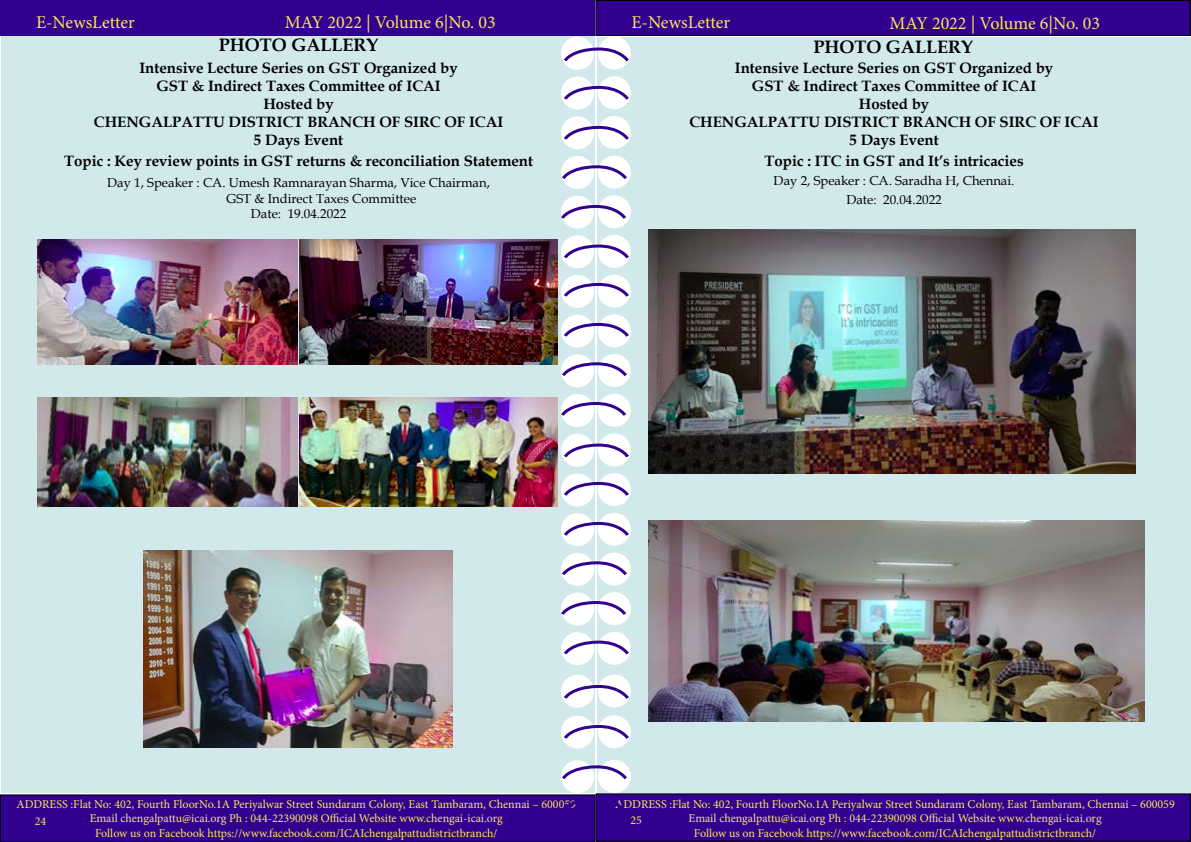
<style>
.page{position:relative;width:1191px;height:842px;background:#fff}
.page>*{position:absolute;margin:0;border:0;box-sizing:border-box;transform-origin:0 0}
.t1{font:18px "Minion Pro";color:#fce85d}
.t2{font:700 18px "Book Antiqua";color:#000}
.t3{font:700 15px/18px "Book Antiqua";color:#000;text-align:center}
.t4{font:13px/19px "Book Antiqua";color:#000;text-align:center}
.t5{font:12px/14.4px "Minion Pro";color:#fce85d;text-align:center}
</style>
<div class="page">
<div style="left:1px;top:36px;width:593px;height:757px;background:#d2e9ec"></div>
<div style="left:597px;top:37px;width:593px;height:757px;background:#d2e9ec"></div>
<div style="left:0;top:0;width:595px;height:36px;background:#32008f"></div>
<div style="left:596px;top:0;width:594px;height:36px;background:#32008f"></div>
<div style="left:595px;top:0;width:595px;height:36px;border:1px solid #000"></div>
<div style="left:596px;top:794px;width:594px;height:47px;background:#32008f"></div>
<div style="left:595px;top:793px;width:596px;height:49px;border:1px solid #000"></div>
<div style="left:598px;top:36px;width:33px;height:34px;background:#fff;border-radius:50%"></div>
<div style="left:561px;top:37px;width:33px;height:33px;background:#fff;border-radius:50%"></div>
<div style="left:598px;top:76px;width:33px;height:33px;background:#fff;border-radius:50%"></div>
<div style="left:561px;top:77px;width:33px;height:33px;background:#fff;border-radius:50%"></div>
<div style="left:598px;top:116px;width:33px;height:33px;background:#fff;border-radius:50%"></div>
<div style="left:561px;top:116px;width:33px;height:33px;background:#fff;border-radius:50%"></div>
<div style="left:598px;top:156px;width:33px;height:33px;background:#fff;border-radius:50%"></div>
<div style="left:561px;top:156px;width:33px;height:33px;background:#fff;border-radius:50%"></div>
<div style="left:598px;top:195px;width:33px;height:33px;background:#fff;border-radius:50%"></div>
<div style="left:561px;top:196px;width:33px;height:33px;background:#fff;border-radius:50%"></div>
<div style="left:598px;top:235px;width:33px;height:33px;background:#fff;border-radius:50%"></div>
<div style="left:561px;top:235px;width:33px;height:33px;background:#fff;border-radius:50%"></div>
<div style="left:598px;top:275px;width:33px;height:33px;background:#fff;border-radius:50%"></div>
<div style="left:561px;top:275px;width:33px;height:33px;background:#fff;border-radius:50%"></div>
<div style="left:598px;top:314px;width:33px;height:33px;background:#fff;border-radius:50%"></div>
<div style="left:561px;top:315px;width:33px;height:33px;background:#fff;border-radius:50%"></div>
<div style="left:598px;top:354px;width:33px;height:33px;background:#fff;border-radius:50%"></div>
<div style="left:561px;top:354px;width:33px;height:33px;background:#fff;border-radius:50%"></div>
<div style="left:598px;top:394px;width:33px;height:33px;background:#fff;border-radius:50%"></div>
<div style="left:561px;top:394px;width:33px;height:33px;background:#fff;border-radius:50%"></div>
<div style="left:598px;top:433px;width:33px;height:33px;background:#fff;border-radius:50%"></div>
<div style="left:561px;top:434px;width:33px;height:33px;background:#fff;border-radius:50%"></div>
<div style="left:598px;top:473px;width:33px;height:33px;background:#fff;border-radius:50%"></div>
<div style="left:561px;top:473px;width:33px;height:33px;background:#fff;border-radius:50%"></div>
<div style="left:598px;top:513px;width:33px;height:33px;background:#fff;border-radius:50%"></div>
<div style="left:561px;top:513px;width:33px;height:33px;background:#fff;border-radius:50%"></div>
<div style="left:598px;top:552px;width:33px;height:33px;background:#fff;border-radius:50%"></div>
<div style="left:561px;top:553px;width:33px;height:33px;background:#fff;border-radius:50%"></div>
<div style="left:598px;top:592px;width:33px;height:33px;background:#fff;border-radius:50%"></div>
<div style="left:561px;top:592px;width:33px;height:33px;background:#fff;border-radius:50%"></div>
<div style="left:598px;top:632px;width:33px;height:33px;background:#fff;border-radius:50%"></div>
<div style="left:561px;top:632px;width:33px;height:33px;background:#fff;border-radius:50%"></div>
<div style="left:598px;top:674px;width:33px;height:33px;background:#fff;border-radius:50%"></div>
<div style="left:561px;top:675px;width:33px;height:33px;background:#fff;border-radius:50%"></div>
<div style="left:598px;top:715px;width:33px;height:33px;background:#fff;border-radius:50%"></div>
<div style="left:561px;top:715px;width:33px;height:34px;background:#fff;border-radius:50%"></div>
<div style="left:598px;top:760px;width:33px;height:33px;background:#fff;border-radius:50%"></div>
<div style="left:561px;top:760px;width:33px;height:33px;background:#fff;border-radius:50%"></div>
<svg style="left:562px;top:45px;width:68px;height:19px"></svg>
<svg style="left:562px;top:441px;width:68px;height:19px"></svg>
<svg style="left:562px;top:242px;width:68px;height:19px"></svg>
<svg style="left:562px;top:638px;width:68px;height:19px"></svg>
<svg style="left:562px;top:84px;width:68px;height:18px"></svg>
<svg style="left:562px;top:480px;width:68px;height:18px"></svg>
<svg style="left:562px;top:281px;width:68px;height:18px"></svg>
<svg style="left:562px;top:683px;width:68px;height:18px"></svg>
<svg style="left:562px;top:124px;width:68px;height:18px"></svg>
<svg style="left:562px;top:520px;width:68px;height:18px"></svg>
<svg style="left:562px;top:321px;width:68px;height:18px"></svg>
<svg style="left:562px;top:723px;width:68px;height:18px"></svg>
<svg style="left:561px;top:163px;width:68px;height:18px"></svg>
<svg style="left:561px;top:559px;width:68px;height:18px"></svg>
<svg style="left:561px;top:360px;width:68px;height:18px"></svg>
<svg style="left:561px;top:763px;width:67px;height:18px"></svg>
<svg style="left:561px;top:203px;width:65px;height:18px"></svg>
<svg style="left:561px;top:599px;width:65px;height:18px"></svg>
<svg style="left:561px;top:400px;width:67px;height:18px"></svg>
<div style="left:0;top:794px;width:628px;height:48px;background:#32008f"></div>
<img style="left:37px;top:239px;width:520px;height:125px">
<img style="left:37px;top:397px;width:520px;height:110px">
<img style="left:143px;top:550px;width:310px;height:197px">
<img style="left:649px;top:229px;width:486px;height:244px">
<img style="left:649px;top:521px;width:495px;height:201px">
<h1 class="t1" style="left:36px;top:10px;width:100px">E-NewsLetter</h1>
<h1 class="t1" style="left:285px;top:10px;width:212px">MAY 2022 | Volume 6|No. 03</h1>
<h1 class="t2" style="left:219px;top:32px;width:161px">PHOTO GALLERY</h1>
<p class="t3" style="left:94px;top:59px;width:411px">Intensive Lecture Series on GST Organized by<br>GST &amp; Indirect Taxes Committee of ICAI<br>Hosted by<br>CHENGALPATTU DISTRICT BRANCH OF SIRC OF ICAI<br>5 Days Event</p>
<p class="t3" style="left:64px;top:152px;width:470px">Topic : Key review points in GST returns &amp; reconciliation Statement</p>
<p class="t4" style="left:107px;top:173px;width:384px">Day 1, Speaker : CA. Umesh Ramnarayan Sharma, Vice Chairman,</p>
<p class="t4" style="left:226px;top:189px;width:191px">GST &amp; Indirect Taxes Committee</p>
<p class="t4" style="left:251px;top:204px;width:97px">Date: 19.04.2022</p>
<h1 class="t1" style="left:631px;top:10px;width:100px">E-NewsLetter</h1>
<h1 class="t1" style="left:889px;top:11px;width:212px">MAY 2022 | Volume 6|No. 03</h1>
<h1 class="t2" style="left:813px;top:35px;width:161px">PHOTO GALLERY</h1>
<p class="t3" style="left:689px;top:59px;width:411px">Intensive Lecture Series on GST Organized by<br>GST &amp; Indirect Taxes Committee of ICAI<br>Hosted by<br>CHENGALPATTU DISTRICT BRANCH OF SIRC OF ICAI<br>5 Days Event</p>
<p class="t3" style="left:764px;top:152px;width:261px">Topic : ITC in GST and It’s intricacies</p>
<p class="t4" style="left:773px;top:171px;width:242px">Day 2, Speaker : CA. Saradha H, Chennai.<br>Date: 20.04.2022</p>
<p class="t5" style="left:16px;top:797px;width:561px">ADDRESS :Flat No: 402, Fourth FloorNo.1A Periyalwar Street Sundaram Colony, East Tambaram, Chennai – 600059<br>Email chengalpattu@icai.org Ph : 044-22390098 Official Website www.chengai-icai.org<br>Follow us on Facebook https://www.facebook.com/ICAIchengalpattudistrictbranch/</p>
<p class="t5" style="left:35px;top:814px;width:13px">24</p>
<p class="t5" style="left:615px;top:797px;width:561px">ADDRESS :Flat No: 402, Fourth FloorNo.1A Periyalwar Street Sundaram Colony, East Tambaram, Chennai – 600059<br>Email chengalpattu@icai.org Ph : 044-22390098 Official Website www.chengai-icai.org<br>Follow us on Facebook https://www.facebook.com/ICAIchengalpattudistrictbranch/</p>
<p class="t5" style="left:630px;top:813px;width:13px">25</p>
</div>
